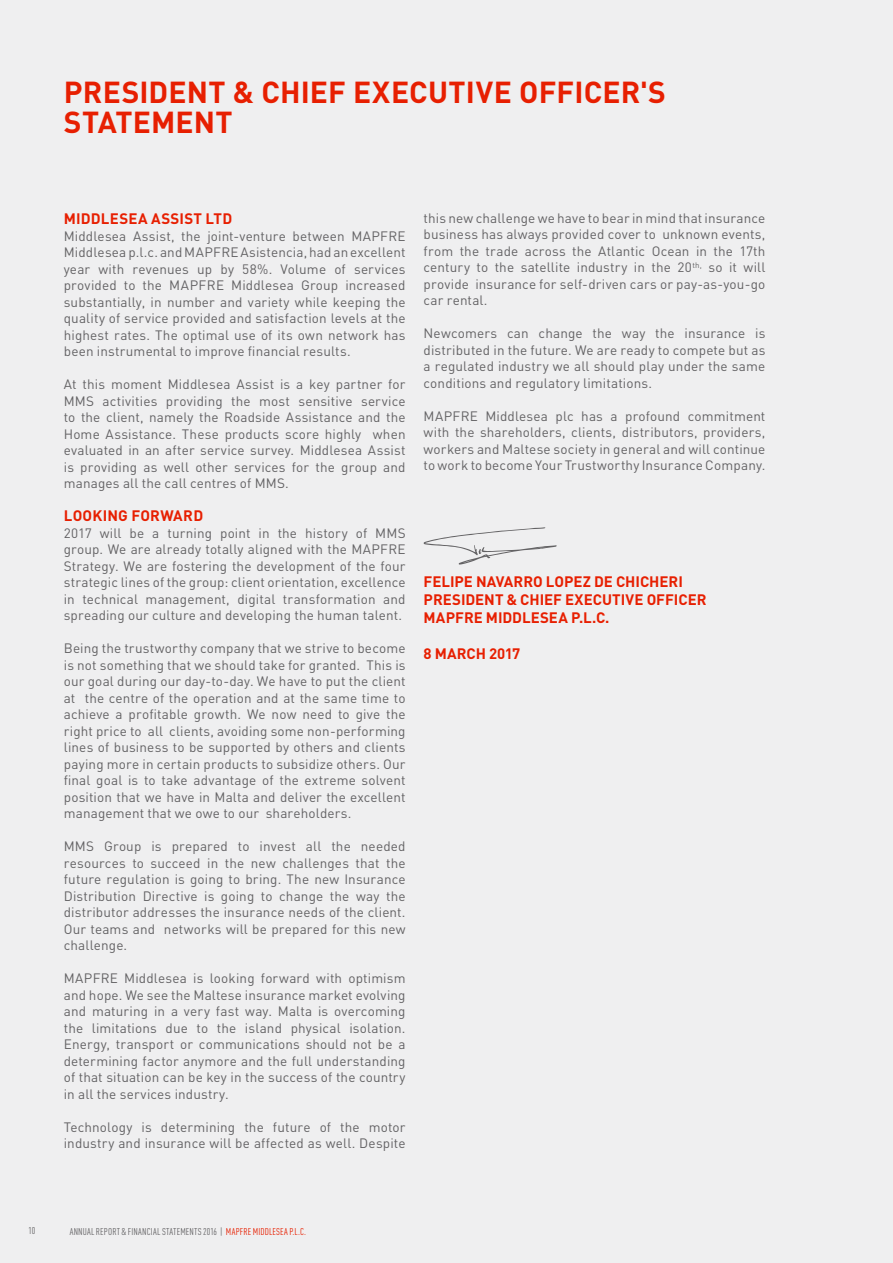
<style>
.page{position:relative;width:893px;height:1263px;background:#efeff0}
.page>*{position:absolute;margin:0;border:0;box-sizing:border-box;transform-origin:0 0}
.t1{font:700 30px "DIN Pro";letter-spacing:.005em;color:#e71f01}
.t2{font:700 15px/18px "DIN Pro";letter-spacing:.005em;color:#e71f01}
.t3{font:13.5px/16.5px "DIN Pro";letter-spacing:.01em;color:#636264;text-align:justify}
.t4{font:condensed 9.75px "DIN Pro";letter-spacing:.015em;color:#636264}
.t5{font:condensed 9.75px "DIN Pro";color:#e71f01}
.s1{color:#e71f01}
</style>
<div class="page">
<svg style="left:423px;top:527px;width:134px;height:38px"></svg>
<h1 class="t1" style="left:64px;top:67px;width:474px">PRESIDENT &amp; CHIEF EXECUTIVE OFF</h1>
<h1 class="t1" style="left:574px;top:67px;width:93px">ICER'S</h1>
<h1 class="t1" style="left:64px;top:97px;width:170px">STATEMENT</h1>
<p class="t2" style="left:64px;top:208px;width:170px">MIDDLESEA ASSIST LTD</p>
<p class="t3" style="left:64px;top:226px;width:343px">Middlesea Assist, the joint-venture between MAPFRE Middlesea p.l.c. and MAPFRE Asistencia, had an excellent year with revenues up by 58%. Volume of services provided to the Mapfre</p>
<p class="t3" style="left:64px;top:276px;width:343px;text-indent:168px">Middlesea Group increased substantially, in number and variety while keeping the quality of service provided and satisfaction levels at the highest rates. The optimal use of its own network has been instrumental to improve financial results.</p>
<p class="t3" style="left:64px;top:375px;width:343px">At this moment Middlesea Assist is a key partner for MMS activities providing the most sensitive service to the client, namely the Roadside Assistance and the Home Assistance. These products score highly when evaluated in an after service survey. Middlesea Assist is providing as well other services for the group and manages all the call centres of MMS.</p>
<p class="t2" style="left:64px;top:505px;width:141px">LOOKING FORWARD</p>
<p class="t3" style="left:64px;top:523px;width:343px">2017 will be a turning point in the history of MMS group. We are already totally aligned with the MAPFRE Strategy. We are fostering the development of the four strategic lines of the group: client orientation, excellence in technical management, digital transformation and spreading our culture and developing the human talent.</p>
<p class="t3" style="left:64px;top:639px;width:343px">Being the trustworthy company that we strive to become is not something that we should take for granted. This is our goal during our day-to-day. We have to put the client at the centre of the operation and at the same time to achieve a profitable growth. We now need to give the right price to all clients, avoiding some non-performing lines of business to be supported by others and clients paying more in certain products to subsidize others. Our final goal is to take advantage of the extreme solvent position that we have in Malta and deliver the excellent management that we owe to our shareholders.</p>
<p class="t3" style="left:64px;top:837px;width:343px">MMS Group is prepared to invest all the needed resources to succeed in the new challenges that the future regulation is going to bring. The new Insurance Distribution Directive is going to change the way the distributor addresses the insurance needs of the client.<br>Our teams and networks will be prepared for this new challenge.</p>
<p class="t3" style="left:64px;top:969px;width:343px">MAPFRE Middlesea is looking forward with optimism and hope. We see the Maltese insurance market evolving and maturing in a very fast way. Malta is overcoming the limitations due to the island physical isolation.<br>Energy, transport or communications should not be a determining factor anymore and the full understanding of that situation can be key in the success of the country in all the services industry.</p>
<p class="t3" style="left:64px;top:1117px;width:343px">Technology is determining the future of the motor industry and insurance will be affected as well. Despite</p>
<p class="t3" style="left:424px;top:208px;width:343px">this new challenge we have to bear in mind that insurance business has always provided cover to unknown events, from the trade across the Atlantic Ocean in the 17th century to the satellite industry in the 20<sup>th,</sup> so it will provide insurance for self-driven cars or pay-as-you-go car rental.</p>
<p class="t3" style="left:424px;top:324px;width:343px">Newcomers can change the way the insurance is distributed in the future. We are ready to compete but as a regulated industry we all should play under the same conditions and regulatory limitations.</p>
<p class="t3" style="left:424px;top:406px;width:343px">MAPFRE Middlesea plc has a profound commitment with the shareholders, clients, distributors, providers, workers and Maltese society in general and will continue to work to become Your Trustworthy Insurance Company.</p>
<p class="t2" style="left:424px;top:571px;width:284px;text-indent:122px">LOPEZ DE CHICHERI<br>PRESIDENT &amp; CHIEF EXECUTIVE OFFICER<br>MAPFRE M IDDLESEA P.L.C.</p>
<p class="t2" style="left:424px;top:643px;width:98px">8 MARCH 2017</p>
<p class="t2" style="left:424px;top:571px;width:91px">FELI PE NAVARRO</p>
<p class="t4" style="left:29px;top:1224px;width:8px">10</p>
<p class="t4" style="left:70px;top:1224px;width:167px">ANNUAL REPORT &amp; FINANCIAL STATEMENTS 2016 | <span class="s1">MAPFRE</span></p>
<p class="t5" style="left:253px;top:1224px;width:21px">MIDDLESEA</p>
<p class="t5" style="left:289px;top:1224px;width:18px">P.L.C.</p>
</div>
